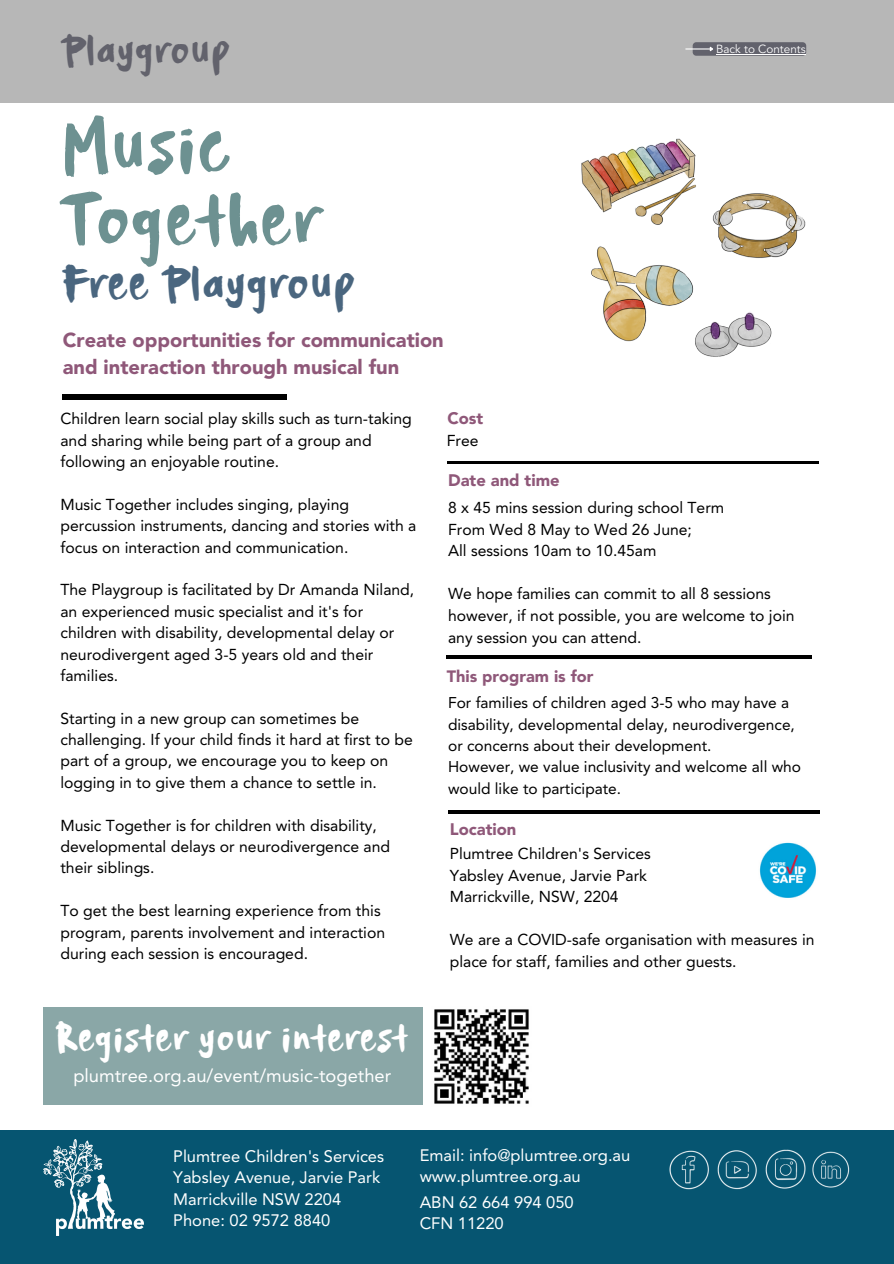
<style>
.page{position:relative;width:894px;height:1264px;background:#fff}
.page>*{position:absolute;margin:0;border:0;box-sizing:border-box;transform-origin:0 0}
.t1{font:52.35px/73.3px "Ashleigh Steel";color:#6d9191}
.t2{font:33.9px "Ashleigh Steel";color:#4a667f}
.t3{font:29.7px "Ashleigh Steel";color:#62626c}
.t4{font:27.9px "Ashleigh Steel";color:#fff}
.t5{font:900 20.1px/27.5px "Avenir LT Std";color:#8f5879}
.t6{font:18.3px "Avenir LT Std";color:#fff}
.t7{font:900 16.65px "Avenir LT Std";color:#8f5879}
.t8{font:16.5px/21.3px "Avenir LT Std";color:#fff}
.t9{font:900 16.35px "Avenir LT Std";color:#8f5879}
.t10{font:15.75px/21.3px "Avenir LT Std";color:#000}
.t11{font:15.45px/21.3px "Avenir LT Std";color:#000}
.t12{font:11.7px "Avenir LT Std";color:#fff}
</style>
<div class="page">
<div style="left:0;top:0;width:893px;height:103px;background:#b7b7b7"></div>
<div style="left:63px;top:394px;width:224px;height:5px;background:#000"></div>
<hr style="left:447px;top:461px;width:371px;height:3px;background:#000">
<hr style="left:448px;top:810px;width:371px;height:3px;background:#000">
<div style="left:0;top:1130px;width:893px;height:133px;background:#065571"></div>
<img style="left:581px;top:138px;width:225px;height:219px">
<img style="left:759px;top:842px;width:57px;height:56px">
<hr style="left:685px;top:48px;width:24px;height:2px;background:#fff">
<svg style="left:692px;top:42px;width:114px;height:14px;background:#71717a"></svg>
<div style="left:43px;top:1007px;width:380px;height:97px;background:#8aa7a7"></div>
<img style="left:43px;top:1139px;width:101px;height:96px">
<img style="left:669px;top:1150px;width:40px;height:40px">
<img style="left:717px;top:1150px;width:40px;height:40px">
<img style="left:765px;top:1149px;width:41px;height:40px">
<img style="left:812px;top:1151px;width:38px;height:37px">
<hr style="left:446px;top:655px;width:365px;height:3px;background:#000">
<img style="left:434px;top:1009px;width:95px;height:95px">
<p class="t3" style="left:63px;top:34px;width:169px">Playgroup</p>
<h6 class="t1" style="left:63px;top:113px;width:260px">Music<br>Together</h6>
<p class="t2" style="left:63px;top:265px;width:294px">Free Playgroup</p>
<p class="t5" style="left:63px;top:328px;width:382px">Create opportunities for communication and interaction through musical fun</p>
<h6 class="t12" style="left:716px;top:44px;width:91px">Back to Contents</h6>
<h3 class="t10" style="left:60px;top:409px;width:353px">Children learn social play skills such as turn-taking and sharing while being part of a group and following an enjoyable routine.</h3>
<p class="t10" style="left:60px;top:495px;width:357px">Music Together includes singing, playing percussion instruments, dancing and stories with a focus on interaction and communication.</p>
<p class="t10" style="left:60px;top:580px;width:355px">The Playgroup is facilitated by Dr Amanda Niland, an experienced music specialist and it's for children with disability, developmental delay or neurodivergent aged 3-5 years old and their families.</p>
<h1 class="t10" style="left:60px;top:709px;width:354px">Starting in a new group can sometimes be challenging. If your child finds it hard at first to be part of a group, we encourage you to keep on logging in to give them a chance to settle in.</h1>
<p class="t10" style="left:60px;top:816px;width:331px">Music Together is for children with disability, developmental delays or neurodivergence and their siblings.</p>
<h2 class="t10" style="left:60px;top:901px;width:326px">To get the best learning experience from this program, parents involvement and interaction during each session is encouraged.</h2>
<h5 class="t4" style="left:56px;top:1023px;width:354px">Register your interest</h5>
<h5 class="t6" style="left:73px;top:1067px;width:319px">plumtree.org.au/event/music-together</h5>
<p class="t7" style="left:447px;top:412px;width:37px">Cost</p>
<h6 class="t10" style="left:446px;top:431px;width:33px">Free</h6>
<h6 class="t7" style="left:448px;top:473px;width:113px">Date and time</h6>
<h6 class="t10" style="left:448px;top:498px;width:277px">8 x 45 mins session during school Term<br>From Wed 8 May to Wed 26 June;<br>All sessions 10am to 10.45am</h6>
<h6 class="t10" style="left:448px;top:584px;width:348px">We hope families can commit to all 8 sessions however, if not possible, you are welcome to join any session you can attend.</h6>
<p class="t9" style="left:446px;top:669px;width:148px">This program is for</p>
<p class="t11" style="left:448px;top:694px;width:354px">For families of children aged 3-5 who may have a disability, developmental delay, neurodivergence, or concerns about their development.<br>However, we value inclusivity and welcome all who would like to participate.</p>
<h6 class="t7" style="left:449px;top:822px;width:68px">Location</h6>
<h6 class="t10" style="left:449px;top:844px;width:202px">Plumtree Children's Services<br>Yabsley Avenue, Jarvie Park<br>Marrickville, NSW, 2204</h6>
<h4 class="t10" style="left:449px;top:930px;width:366px">We are a COVID-safe organisation with measures in place for staff, families and other guests.</h4>
<h6 class="t8" style="left:173px;top:1146px;width:212px">Plumtree Children's Services<br>Yabsley Avenue, Jarvie Park<br>Marrickville NSW 2204<br>Phone: 02 9572 8840</h6>
<h6 class="t8" style="left:419px;top:1146px;width:212px">Email: info@plumtree.org.au www.plumtree.org.au</h6>
<h6 class="t8" style="left:419px;top:1192px;width:156px">ABN 62 664 994 050<br>CFN 11220</h6>
</div>
